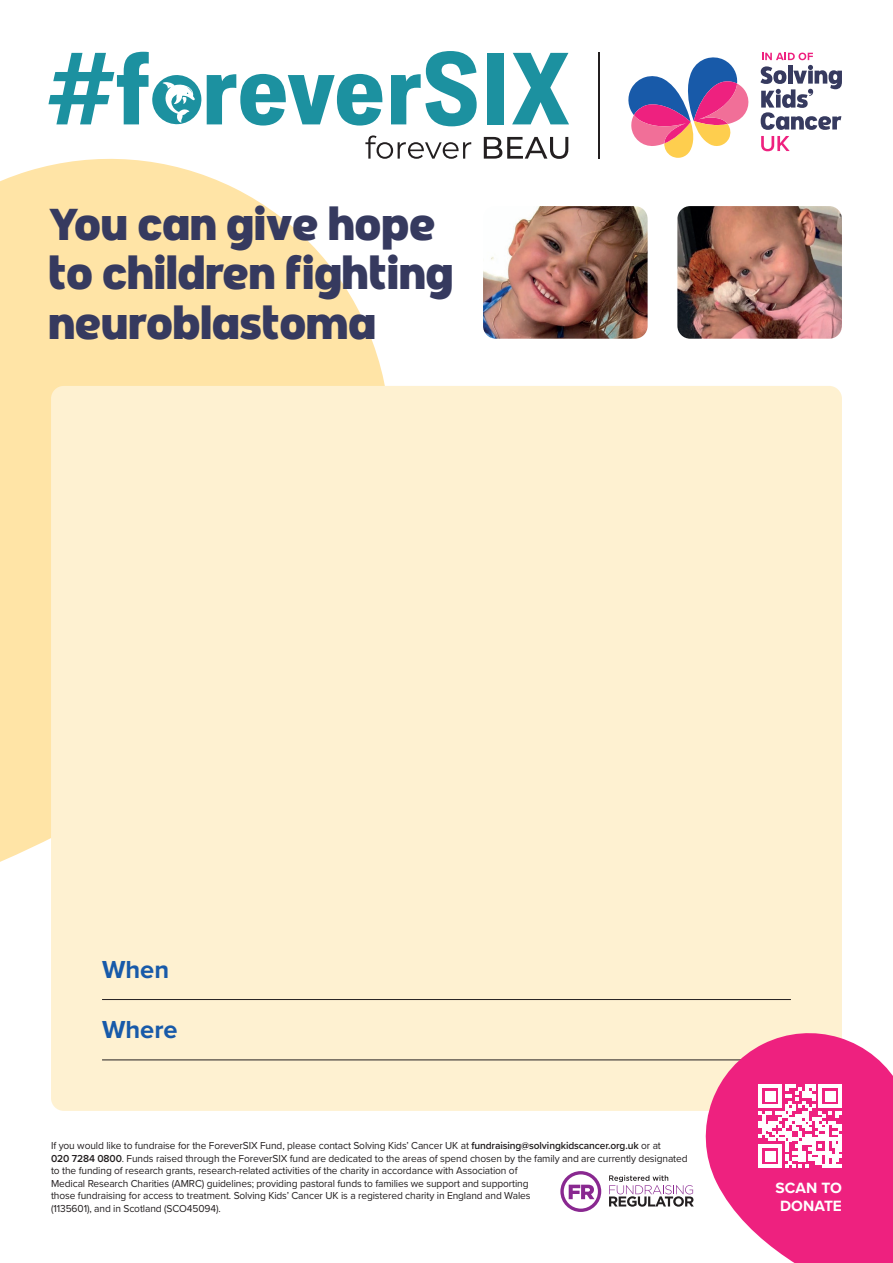
<style>
.page{position:relative;width:893px;height:1263px;background:#fff}
.page>*{position:absolute;margin:0;border:0;box-sizing:border-box;transform-origin:0 0}
.t1{font:48px/49.5px "Sea";color:#363a5f}
.t2{font:700 25.5px "Proxima Nova";color:#185aa9}
.t3{font:700 15.45px/18.5px "Proxima Nova";letter-spacing:.005em;color:#fff}
.t4{font:10.5px/12.6px "Proxima Nova";letter-spacing:-.01em;color:#231f20}
.s1{font-weight:600}
</style>
<div class="page">
<svg style="left:0;top:158px;width:385px;height:704px;fill:#ffe4a6"></svg>
<div style="left:51px;top:386px;width:791px;height:725px;background:#fef1d1;border-radius:13px"></div>
<hr style="left:102px;top:999px;width:689px;height:1px;background:#231f20">
<hr style="left:102px;top:1059px;width:689px;height:1px;background:#231f20">
<img style="left:483px;top:206px;width:165px;height:133px">
<img style="left:677px;top:206px;width:165px;height:133px">
<svg style="left:365px;top:135px;width:106px;height:24px"></svg>
<svg style="left:484px;top:137px;width:84px;height:22px"></svg>
<svg style="left:391px;top:51px;width:86px;height:75px"></svg>
<div style="left:487px;top:53px;width:17px;height:71px;background:#1c91a0"></div>
<svg style="left:512px;top:53px;width:57px;height:71px"></svg>
<hr style="left:598px;top:52px;width:1px;height:107px;background:#231f20">
<svg style="left:48px;top:52px;width:334px;height:74px"></svg>
<svg style="left:628px;top:57px;width:121px;height:101px"></svg>
<svg style="left:761px;top:136px;width:29px;height:15px"></svg>
<svg style="left:760px;top:53px;width:82px;height:77px"></svg>
<svg style="left:560px;top:1171px;width:41px;height:41px"></svg>
<svg style="left:609px;top:1175px;width:85px;height:32px"></svg>
<svg style="left:703px;top:1033px;width:190px;height:230px"></svg>
<h1 class="t1" style="left:48px;top:200px;width:406px">You can give hope to children fighting neuroblastoma</h1>
<h2 class="t2" style="left:102px;top:950px;width:69px">When</h2>
<h2 class="t2" style="left:102px;top:1011px;width:77px">Where</h2>
<p class="t4" style="left:51px;top:1139px;width:638px">If you would like to fundraise for the ForeverSIX Fund, please contact Solving Kids’ Cancer UK at <span class="s1">fundraising@solvingkidscancer.org.uk</span> or at<br><span class="s1">020 7284 0800</span>. Funds raised through the ForeverSIX fund are dedicated to the areas of spend chosen by the family and are currently designated to the funding of research grants, research-related activities of the charity in accordance with Association of<br>Medical Research Charities (AMRC) guidelines; providing pastoral funds to families we support and supporting<br>those fundraising for access to treatment. Solving Kids’ Cancer UK is a registered charity in England and Wales<br>(1135601), and in Scotland (SCO45094).</p>
<h3 class="t3" style="left:775px;top:1178px;width:68px">SCAN TO<br>DONATE</h3>
</div>
